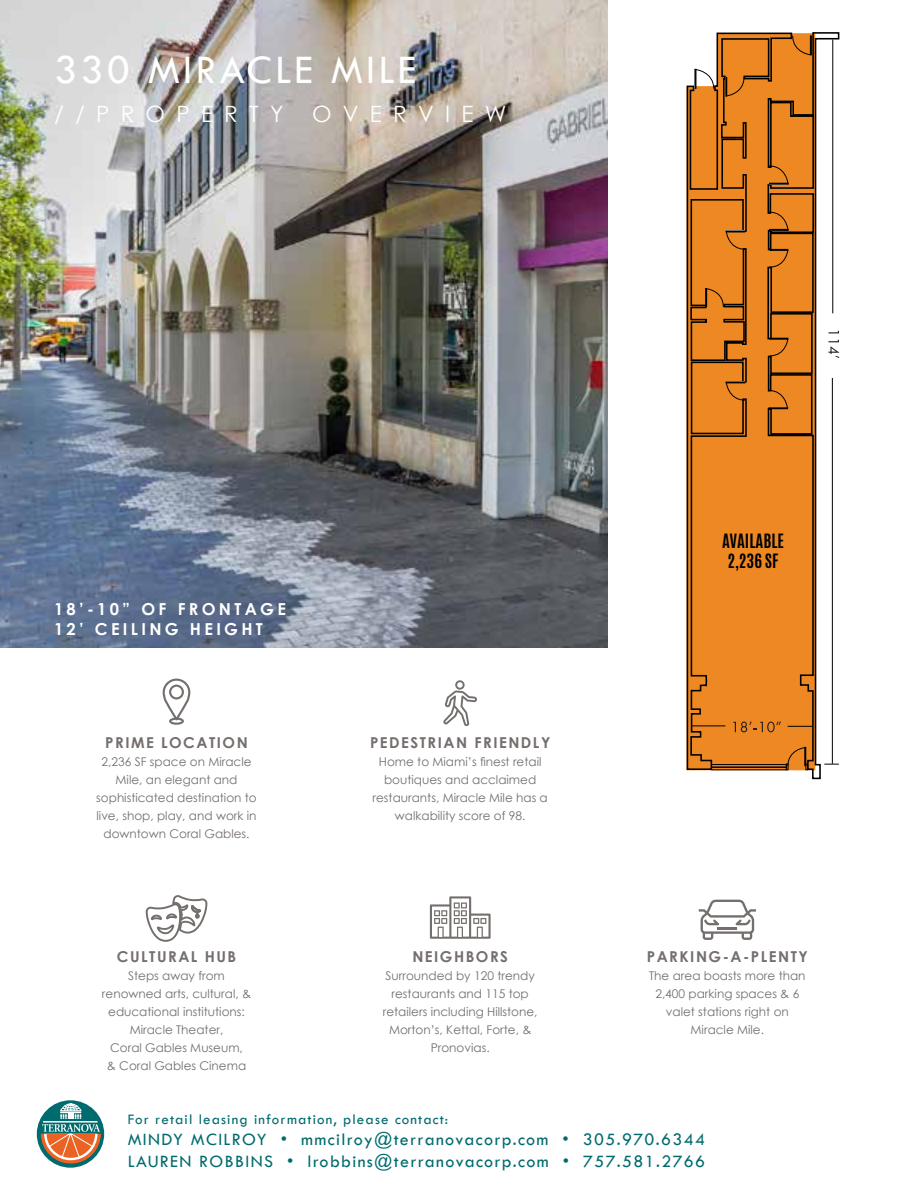
<style>
.page{position:relative;width:918px;height:1188px;background:#fff}
.page>*{position:absolute;margin:0;border:0;box-sizing:border-box;transform-origin:0 0}
.t1{font:42px "Tw Cen";letter-spacing:.075em;color:#fff}
.t2{font:22.5px "Century Gothic";letter-spacing:.5em;color:#fff}
.t3{font:18px/21.6px "Tw Cen";letter-spacing:.075em;color:#006b6e}
.t4{font:700 16.5px/19.8px "Century Gothic";letter-spacing:.2em;color:#fff}
.t5{font:700 16.5px/19.8px "Antonio";color:#000;text-align:center}
.t6{font:700 15px "Century Gothic";letter-spacing:.1em;color:#746e6c}
.t7{font:15px "Tw Cen";letter-spacing:.075em;color:#006b6e}
.t8{font:12px/18px "Century Gothic";color:#746e6c;text-align:center}
</style>
<div class="page">
<img style="left:0;top:0;width:608px;height:647px">
<svg style="left:37px;top:1100px;width:67px;height:68px"></svg>
<svg style="left:41px;top:1104px;width:60px;height:60px"></svg>
<hr style="left:43px;top:1121px;width:55px;height:2px;background:#fff">
<svg style="left:163px;top:679px;width:27px;height:46px"></svg>
<svg style="left:146px;top:895px;width:61px;height:47px"></svg>
<svg style="left:443px;top:680px;width:34px;height:46px"></svg>
<svg style="left:430px;top:896px;width:61px;height:43px"></svg>
<svg style="left:699px;top:900px;width:57px;height:40px"></svg>
<svg style="left:793px;top:32px;width:47px;height:748px"></svg>
<svg style="left:686px;top:32px;width:107px;height:739px"></svg>
<svg style="left:695px;top:69px;width:19px;height:20px"></svg>
<svg style="left:792px;top:35px;width:20px;height:20px"></svg>
<svg style="left:770px;top:249px;width:18px;height:18px"></svg>
<svg style="left:770px;top:338px;width:18px;height:18px"></svg>
<svg style="left:706px;top:288px;width:18px;height:19px"></svg>
<svg style="left:726px;top:77px;width:18px;height:19px"></svg>
<svg style="left:769px;top:166px;width:19px;height:18px"></svg>
<svg style="left:769px;top:212px;width:19px;height:19px"></svg>
<svg style="left:726px;top:231px;width:19px;height:18px"></svg>
<svg style="left:726px;top:382px;width:19px;height:18px"></svg>
<svg style="left:768px;top:390px;width:20px;height:19px"></svg>
<div style="left:711px;top:764px;width:76px;height:3px;border:1px solid #000"></div>
<div style="left:711px;top:767px;width:76px;height:3px;border:1px solid #000"></div>
<svg style="left:786px;top:747px;width:22px;height:23px"></svg>
<div style="left:703px;top:505px;width:100px;height:87px;background:#e82"></div>
<h1 class="t1" style="left:54px;top:44px;width:364px">330 MIRACLE MILE</h1>
<h2 class="t2" style="left:54px;top:98px;width:231px">//PROPERTY</h2>
<h2 class="t2" style="left:312px;top:98px;width:196px">OVERVIEW</h2>
<h3 class="t4" style="left:54px;top:598px;width:233px">18’-10” OF FRONTAGE<br>12’ CEILING HEIGHT</h3>
<p class="t6" style="left:105px;top:731px;width:144px">PRIME LOCATION</p>
<p class="t8" style="left:96px;top:753px;width:162px">2,236 SF space on Miracle<br>Mile, an elegant and sophisticated destination to live, shop, play, and work in downtown Coral Gables.</p>
<p class="t6" style="left:117px;top:945px;width:121px">CULTURAL HUB</p>
<p class="t8" style="left:102px;top:966px;width:151px">Steps away from renowned arts, cultural, &amp; educational institutions:<br>Miracle Theater,<br>Coral Gables Museum,<br>&amp; Coral Gables Cinema</p>
<p class="t6" style="left:370px;top:731px;width:182px">PEDESTRIAN FRIENDLY</p>
<p class="t8" style="left:373px;top:753px;width:177px">Home to Miami’s finest retail boutiques and acclaimed restaurants, Miracle Mile has a walkability score of 98.</p>
<p class="t6" style="left:412px;top:945px;width:97px">NEIGHBORS</p>
<p class="t8" style="left:383px;top:966px;width:156px">Surrounded by 120 trendy restaurants and 115 top retailers including Hillstone,<br>Morton’s, Kettal, Forte, &amp;<br>Pronovias.</p>
<h3 class="t5" style="left:722px;top:531px;width:64px">AVAILABLE<br>2,236 SF</h3>
<p class="t6" style="left:647px;top:945px;width:163px">PARKING-A-PLENTY</p>
<p class="t8" style="left:649px;top:966px;width:158px">The area boasts more than<br>2,400 parking spaces &amp; 6 valet stations right on<br>Miracle Mile.</p>
<p class="t7" style="left:128px;top:1110px;width:322px">For retail leasing information, please contact:</p>
<h3 class="t3" style="left:128px;top:1129px;width:579px">MINDY MCILROY • mmcilroy@terranovacorp.com • 305.970.6344<br>LAUREN ROBBINS • lrobbins@terranovacorp.com • 757.581.2766</h3>
</div>
